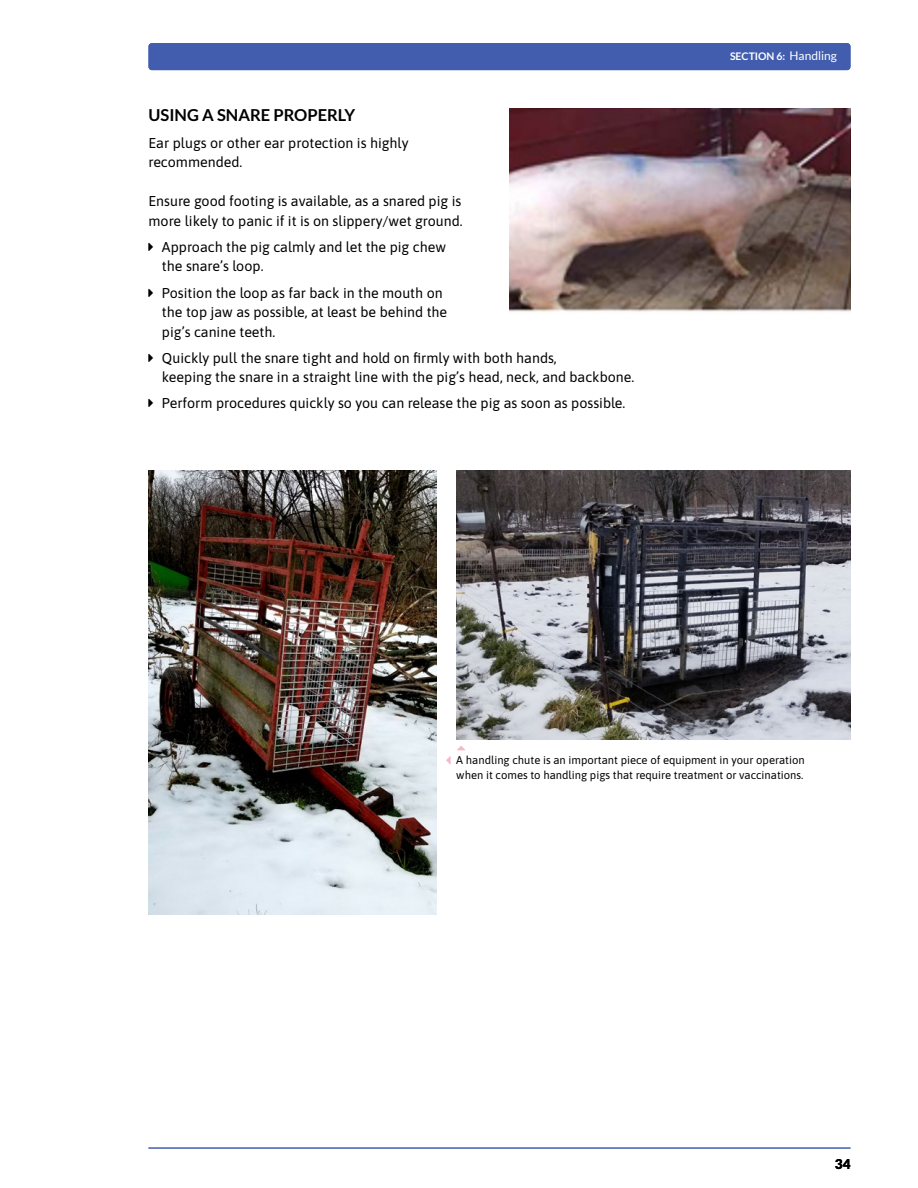
<style>
.page{position:relative;width:918px;height:1188px;background:#fff}
.page>*{position:absolute;margin:0;border:0;box-sizing:border-box;transform-origin:0 0}
.t1{font:700 16.5px "Lato";color:#000}
.t2{font:14.25px/19.5px "Asap";color:#000}
.t3{font:900 13.5px "Lato";color:#000}
.t4{font:12px "Lato";color:#fff}
.t5{font:11.25px/15px "Asap";color:#000}
.t6{font:700 10.5px "Lato";color:#fff}
</style>
<div class="page">
<hr style="left:148px;top:1148px;width:702px;height:1px;background:#425dae">
<div style="left:148px;top:43px;width:702px;height:27px;background:#425dae;border-radius:3px"></div>
<img style="left:510px;top:108px;width:340px;height:204px">
<img style="left:148px;top:471px;width:288px;height:444px">
<img style="left:456px;top:471px;width:394px;height:268px">
<svg style="left:457px;top:746px;width:8px;height:4px"></svg>
<svg style="left:446px;top:756px;width:5px;height:8px"></svg>
<p class="t1" style="left:148px;top:106px;width:208px">USING A SNARE PROPERLY</p>
<p class="t2" style="left:148px;top:132px;width:262px">Ear plugs or other ear protection is highly recommended.</p>
<p class="t2" style="left:148px;top:191px;width:316px">Ensure good footing is available, as a snared pig is more likely to panic if it is on slippery/wet ground.</p>
<p class="t2" style="left:162px;top:236px;width:286px">Approach the pig calmly and let the pig chew the snare’s loop.</p>
<p class="t2" style="left:162px;top:282px;width:287px">Position the loop as far back in the mouth on the top jaw as possible, at least be behind the pig’s canine teeth.</p>
<p class="t2" style="left:162px;top:347px;width:474px">Quickly pull the snare tight and hold on firmly with both hands,<br>keeping the snare in a straight line with the pig’s head, neck, and backbone.</p>
<p class="t2" style="left:162px;top:393px;width:465px">Perform procedures quickly so you can release the pig as soon as possible.</p>
<p class="t4" style="left:790px;top:49px;width:49px">Handling</p>
<p class="t4" style="left:772px;top:49px;width:67px">Starting Out</p>
<p class="t6" style="left:712px;top:50px;width:57px">SECTION 1:</p>
<p class="t6" style="left:730px;top:50px;width:57px">SECTION 6:</p>
<p class="t5" style="left:456px;top:752px;width:350px">A handling chute is an important piece of equipment in your operation when it comes to handling pigs that require treatment or vaccinations.</p>
<p class="t3" style="left:835px;top:1156px;width:17px">34</p>
</div>
